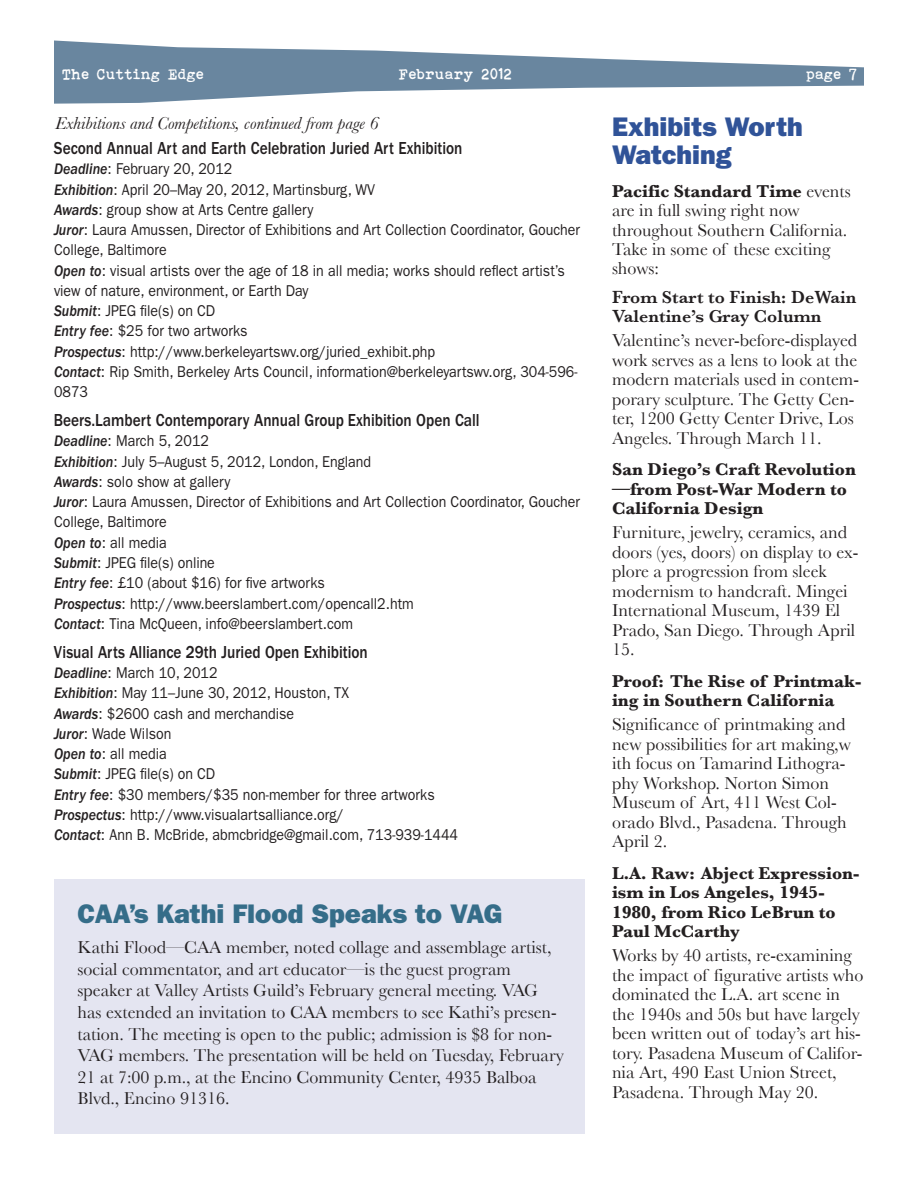
<style>
.page{position:relative;width:918px;height:1188px;background:#fff}
.page>*{position:absolute;margin:0;border:0;box-sizing:border-box;transform-origin:0 0}
.t1{font:27px "ITC Franklin Gothic Std Hvy";color:#356d89}
.t2{font:27px/28.5px "ITC Franklin Gothic Std Hvy";color:#305398}
.t3{font:18px/19.5px "Baskerville";color:#231f20}
.t4{font:700 18px/19.5px "Baskerville";color:#231f20}
.t5{font:500 18px "ITC Franklin Gothic Std";color:#231f20;scale:.85 1}
.t6{font:600 18px/19.5px "Baskerville";color:#231f20}
.t7{font:italic 18px "Baskerville";color:#231f20}
.t8{font:15.75px/20.2px "ITC Franklin Gothic Std";color:#231f20;scale:.9 1}
.t9{font:15px "Bohemian Type Writer";color:#fff}
.s1{font-family:"ITC Franklin Gothic Std Med It"}
.s2{font-weight:700}
</style>
<div class="page">
<div style="left:54px;top:879px;width:531px;height:255px;background:#e4e5f1"></div>
<svg style="left:54px;top:41px;width:810px;height:63px;fill:#69869f"></svg>
<p class="t9" style="left:62px;top:66px;width:144px">The Cutting Edge</p>
<p class="t9" style="left:399px;top:66px;width:115px">February 2012</p>
<p class="t9" style="left:807px;top:66px;width:53px">page 7</p>
<p class="t7" style="left:55px;top:113px;width:325px">Exhibitions and Competitions, continued from page 6</p>
<p class="t5" style="left:54px;top:142px;width:482px">Second Annual Art and Earth Celebration Juried Art Exhibition</p>
<p class="t8" style="left:54px;top:160px;width:586px"><span class="s1">Deadline</span>: February 20, 2012<br><span class="s1">Exhibition</span>: April 20–May 20, 2012, Martinsburg, WV<br><span class="s1">Awards</span>: group show at Arts Centre gallery<br><span class="s1">Juror</span>: Laura Amussen, Director of Exhibitions and Art Collection Coordinator, Goucher College, Baltimore<br><span class="s1">Open to</span>: visual artists over the age of 18 in all media; works should reflect artist’s view of nature, environment, or Earth Day<br><span class="s1">Submit</span>: JPEG file(s) on CD<br><span class="s1">Entry fee</span>: $25 for two artworks<br><span class="s1">Prospectus</span>: http://www.berkeleyartswv.org/juried_exhibit.php<br><span class="s1">Contact</span>: Rip Smith, Berkeley Arts Council, information@berkeleyartswv.org, 304-596- 0873</p>
<p class="t5" style="left:54px;top:414px;width:502px">Beers.Lambert Contemporary Annual Group Exhibition Open Call</p>
<p class="t8" style="left:54px;top:432px;width:586px"><span class="s1">Deadline</span>: March 5, 2012<br><span class="s1">Exhibition</span>: July 5–August 5, 2012, London, England<br><span class="s1">Awards</span>: solo show at gallery<br><span class="s1">Juror</span>: Laura Amussen, Director of Exhibitions and Art Collection Coordinator, Goucher College, Baltimore<br><span class="s1">Open to</span>: all media<br><span class="s1">Submit</span>: JPEG file(s) online<br><span class="s1">Entry fee</span>: £10 (about $16) for five artworks<br><span class="s1">Prospectus</span>: http://www.beerslambert.com/opencall2.htm<br><span class="s1">Contact</span>: Tina McQueen, info@beerslambert.com</p>
<p class="t5" style="left:54px;top:646px;width:371px">Visual Arts Alliance 29th Juried Open Exhibition</p>
<p class="t8" style="left:54px;top:664px;width:451px"><span class="s1">Deadline</span>: March 10, 2012<br><span class="s1">Exhibition</span>: May 11–June 30, 2012, Houston, TX<br><span class="s1">Awards</span>: $2600 cash and merchandise<br><span class="s1">Juror</span>: Wade Wilson<br><span class="s1">Open to</span>: all media<br><span class="s1">Submit</span>: JPEG file(s) on CD<br><span class="s1">Entry fee</span>: $30 members/$35 non-member for three artworks <span class="s1">Prospectus</span>: http://www.visualartsalliance.org/<br><span class="s1">Contact</span>: Ann B. McBride, abmcbridge@gmail.com, 713-939-1444</p>
<h1 class="t1" style="left:78px;top:904px;width:426px">CAA’s Kathi Flood Speaks to VAG</h1>
<p class="t3" style="left:78px;top:937px;width:488px;line-height:21.6px">Kathi Flood—CAA member, noted collage and assemblage artist, social commentator, and art educator—is the guest program speaker at Valley Artists Guild’s February general meeting. VAG has extended an invitation to CAA members to see Kathi’s presen&shy;tation. The meeting is open to the public; admission is $8 for non-VAG members. The presentation will be held on Tuesday, February 21 at 7:00 p.m., at the Encino Community Center, 4935 Balboa Blvd., Encino 91316.</p>
<h1 class="t2" style="left:612px;top:114px;width:192px">Exhibits Worth<br>Watching</h1>
<p class="t3" style="left:612px;top:181px;width:240px"><span class="s2">Pacific Standard Time</span> events are in full swing right now throughout Southern California.<br>Take in some of these exciting shows:</p>
<p class="t6" style="left:612px;top:287px;width:246px">From Start to Finish: DeWain<br>Valentine’s Gray Column</p>
<p class="t3" style="left:612px;top:331px;width:249px">Valentine’s never-before-displayed work serves as a lens to look at the modern materials used in contem&shy;porary sculpture. The Getty Cen&shy;ter, 1200 Getty Center Drive, Los Angeles. Through March 11.</p>
<p class="t4" style="left:612px;top:460px;width:245px">San Diego’s Craft Revolution —from Post-War Modern to<br>California Design</p>
<p class="t3" style="left:612px;top:523px;width:248px">Furniture, jewelry, ceramics, and doors (yes, doors) on display to ex&shy;plore a progression from sleek modernism to handcraft. Mingei<br>International Museum, 1439 El<br>Prado, San Diego. Through April<br>15.</p>
<p class="t4" style="left:612px;top:671px;width:251px">Proof: The Rise of Printmak&shy;ing in Southern California</p>
<p class="t3" style="left:612px;top:715px;width:240px">Significance of printmaking and new possibilities for art making,w ith focus on Tamarind Lithogra&shy;phy Workshop. Norton Simon<br>Museum of Art, 411 West Col&shy;orado Blvd., Pasadena. Through<br>April 2.</p>
<p class="t4" style="left:612px;top:863px;width:249px">L.A. Raw: Abject Expression&shy;ism in Los Angeles, 1945-<br>1980, from Rico LeBrun to<br>Paul McCarthy</p>
<p class="t3" style="left:612px;top:946px;width:253px">Works by 40 artists, re-examining the impact of figurative artists who dominated the L.A. art scene in the 1940s and 50s but have largely been written out of today’s art his&shy;tory. Pasadena Museum of Califor&shy;nia Art, 490 East Union Street,<br>Pasadena. Through May 20.</p>
</div>
